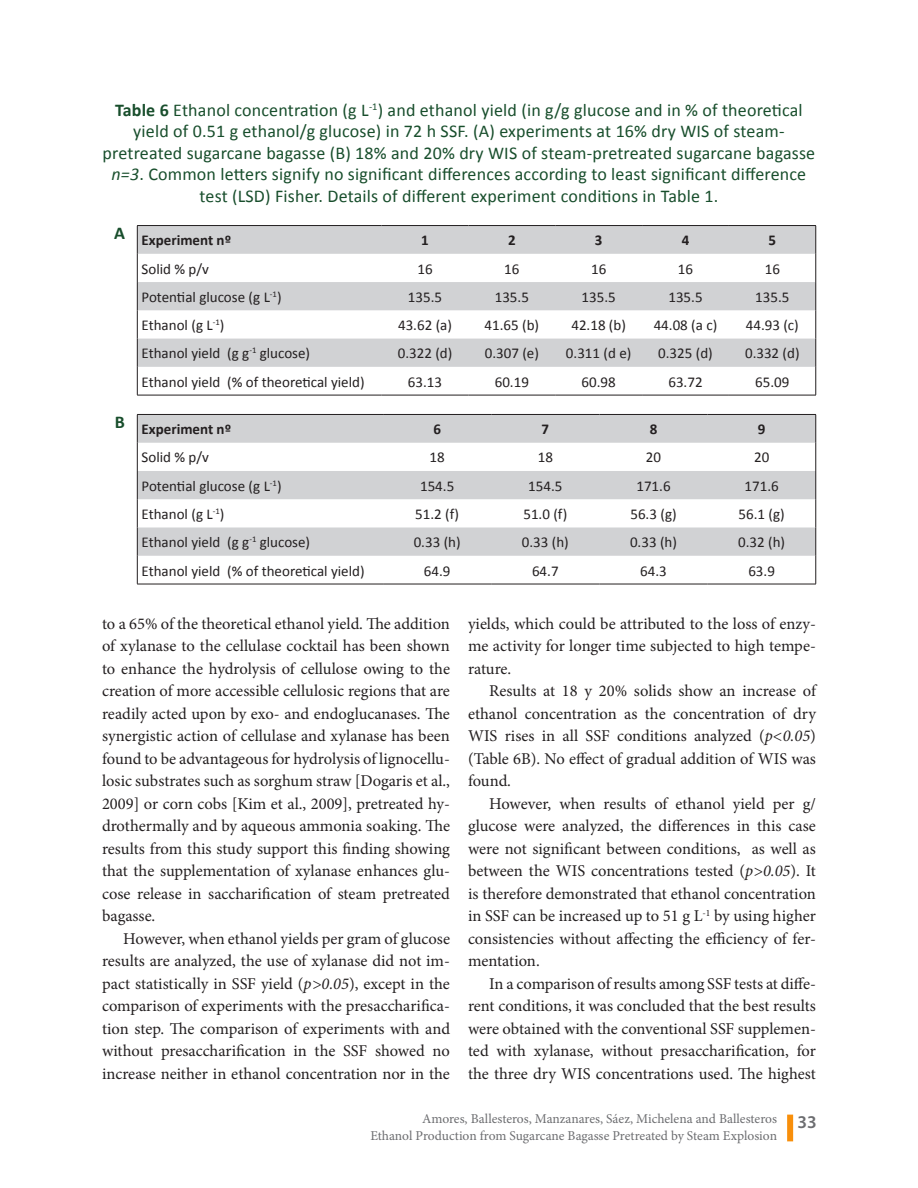
<style>
.page{position:relative;width:918px;height:1188px;background:#fff}
.page>*{position:absolute;margin:0;border:0;box-sizing:border-box;transform-origin:0 0}
.ejee-table-title{font:18px/21.6px "Calibri";letter-spacing:.01em;color:#184e2c;text-align:center}
.t1{font:600 18px "Myriad Pro";color:#6c6d70}
.ejee-table-title-2{font:700 18px "Calibri";color:#184e2c}
.ejee-body{font:16.5px/22.5px "Minion Pro";color:#231f20;text-align:justify}
.t2{font:15px "Calibri";color:#231f20}
.t3{font:700 15px "Calibri";color:#231f20}
.t4{font:13.5px/16.2px "Minion Pro";letter-spacing:-.005em;color:#6c6d70;text-align:right}
.s1{font-weight:700}
.s2{font-style:italic}
</style>
<div class="page">
<div style="left:787px;top:1115px;width:6px;height:26px;background:#f88f0b"></div>
<svg style="left:138px;top:226px;width:678px;height:141px;fill:#d1d2d4"></svg>
<hr style="left:137px;top:225px;width:245px;height:1px;background:#231f20">
<hr style="left:382px;top:225px;width:86px;height:1px;background:#231f20">
<hr style="left:468px;top:225px;width:87px;height:1px;background:#231f20">
<hr style="left:555px;top:225px;width:87px;height:1px;background:#231f20">
<hr style="left:642px;top:225px;width:87px;height:1px;background:#231f20">
<hr style="left:729px;top:225px;width:87px;height:1px;background:#231f20">
<svg style="left:137px;top:226px;width:1px;height:169px"></svg>
<svg style="left:816px;top:226px;width:1px;height:169px"></svg>
<hr style="left:137px;top:395px;width:245px;height:1px;background:#231f20">
<hr style="left:382px;top:395px;width:86px;height:1px;background:#231f20">
<hr style="left:468px;top:395px;width:87px;height:1px;background:#231f20">
<hr style="left:555px;top:395px;width:87px;height:1px;background:#231f20">
<hr style="left:642px;top:395px;width:87px;height:1px;background:#231f20">
<hr style="left:729px;top:395px;width:87px;height:1px;background:#231f20">
<svg style="left:138px;top:415px;width:678px;height:141px;fill:#d1d2d4"></svg>
<hr style="left:137px;top:414px;width:246px;height:1px;background:#231f20">
<hr style="left:383px;top:414px;width:108px;height:1px;background:#231f20">
<hr style="left:491px;top:414px;width:108px;height:1px;background:#231f20">
<hr style="left:599px;top:414px;width:109px;height:1px;background:#231f20">
<hr style="left:708px;top:414px;width:108px;height:1px;background:#231f20">
<svg style="left:137px;top:415px;width:1px;height:169px"></svg>
<svg style="left:816px;top:415px;width:1px;height:169px"></svg>
<hr style="left:137px;top:584px;width:246px;height:1px;background:#231f20">
<hr style="left:383px;top:584px;width:108px;height:1px;background:#231f20">
<hr style="left:491px;top:584px;width:108px;height:1px;background:#231f20">
<hr style="left:599px;top:584px;width:109px;height:1px;background:#231f20">
<hr style="left:708px;top:584px;width:108px;height:1px;background:#231f20">
<p class="ejee-table-title" style="left:103px;top:99px;width:714px"><span class="s1">Table 6</span> Ethanol concentration (g L<sup>-1</sup>) and ethanol yield (in g/g glucose and in % of theoretical yield of 0.51 g ethanol/g glucose) in 72 h SSF. (A) experiments at 16% dry WIS of steam&shy;pretreated sugarcane bagasse (B) 18% and 20% dry WIS of steam-pretreated sugarcane bagasse <span class="s2">n=3</span>. Common letters signify no significant differences according to least significant difference test (LSD) Fisher. Details of different experiment conditions in Table 1.</p>
<p class="ejee-table-title-2" style="left:114px;top:221px;width:12px">A</p>
<p class="ejee-table-title-2" style="left:115px;top:410px;width:12px">B</p>
<p class="t3" style="left:142px;top:231px;width:91px">Experiment nº</p>
<p class="t3" style="left:421px;top:231px;width:9px">1</p>
<p class="t3" style="left:508px;top:231px;width:9px">2</p>
<p class="t3" style="left:595px;top:231px;width:9px">3</p>
<p class="t3" style="left:682px;top:231px;width:9px">4</p>
<p class="t3" style="left:769px;top:231px;width:9px">5</p>
<p class="t2" style="left:142px;top:259px;width:69px">Solid % p/v</p>
<p class="t2" style="left:417px;top:259px;width:17px">16</p>
<p class="t2" style="left:504px;top:259px;width:17px">16</p>
<p class="t2" style="left:591px;top:259px;width:17px">16</p>
<p class="t2" style="left:678px;top:259px;width:17px">16</p>
<p class="t2" style="left:765px;top:259px;width:17px">16</p>
<p class="t2" style="left:142px;top:287px;width:142px">Potential glucose (g L<sup>-1</sup>)</p>
<p class="t2" style="left:408px;top:287px;width:36px">135.5</p>
<p class="t2" style="left:495px;top:287px;width:36px">135.5</p>
<p class="t2" style="left:582px;top:287px;width:36px">135.5</p>
<p class="t2" style="left:668px;top:287px;width:36px">135.5</p>
<p class="t2" style="left:755px;top:287px;width:36px">135.5</p>
<p class="t2" style="left:142px;top:316px;width:84px">Ethanol (g L<sup>-1</sup>)</p>
<p class="t2" style="left:398px;top:316px;width:55px">43.62 (a)</p>
<p class="t2" style="left:485px;top:316px;width:56px">41.65 (b)</p>
<p class="t2" style="left:571px;top:316px;width:56px">42.18 (b)</p>
<p class="t2" style="left:654px;top:316px;width:65px">44.08 (a c)</p>
<p class="t2" style="left:746px;top:316px;width:55px">44.93 (c)</p>
<p class="t2" style="left:142px;top:344px;width:170px">Ethanol yield (g g<sup>-1</sup> glucose)</p>
<p class="t2" style="left:398px;top:344px;width:56px">0.322 (d)</p>
<p class="t2" style="left:485px;top:344px;width:56px">0.307 (e)</p>
<p class="t2" style="left:566px;top:344px;width:67px">0.311 (d e)</p>
<p class="t2" style="left:658px;top:344px;width:56px">0.325 (d)</p>
<p class="t2" style="left:745px;top:344px;width:56px">0.332 (d)</p>
<p class="t2" style="left:142px;top:372px;width:225px">Ethanol yield (% of theoretical yield)</p>
<p class="t2" style="left:408px;top:372px;width:36px">63.13</p>
<p class="t2" style="left:495px;top:372px;width:36px">60.19</p>
<p class="t2" style="left:582px;top:372px;width:36px">60.98</p>
<p class="t2" style="left:668px;top:372px;width:36px">63.72</p>
<p class="t2" style="left:755px;top:372px;width:36px">65.09</p>
<p class="t3" style="left:142px;top:420px;width:91px">Experiment nº</p>
<p class="t3" style="left:433px;top:420px;width:9px">6</p>
<p class="t3" style="left:542px;top:420px;width:9px">7</p>
<p class="t3" style="left:650px;top:420px;width:9px">8</p>
<p class="t3" style="left:758px;top:420px;width:9px">9</p>
<p class="t2" style="left:142px;top:448px;width:69px">Solid % p/v</p>
<p class="t2" style="left:430px;top:448px;width:17px">18</p>
<p class="t2" style="left:538px;top:448px;width:17px">18</p>
<p class="t2" style="left:646px;top:448px;width:17px">20</p>
<p class="t2" style="left:754px;top:448px;width:17px">20</p>
<p class="t2" style="left:142px;top:476px;width:142px">Potential glucose (g L<sup>-1</sup>)</p>
<p class="t2" style="left:420px;top:476px;width:36px">154.5</p>
<p class="t2" style="left:528px;top:476px;width:36px">154.5</p>
<p class="t2" style="left:636px;top:476px;width:36px">171.6</p>
<p class="t2" style="left:745px;top:476px;width:36px">171.6</p>
<p class="t2" style="left:142px;top:505px;width:84px">Ethanol (g L<sup>-1</sup>)</p>
<p class="t2" style="left:415px;top:505px;width:45px">51.2 (f)</p>
<p class="t2" style="left:523px;top:505px;width:45px">51.0 (f)</p>
<p class="t2" style="left:630px;top:505px;width:48px">56.3 (g)</p>
<p class="t2" style="left:739px;top:505px;width:48px">56.1 (g)</p>
<p class="t2" style="left:142px;top:533px;width:170px">Ethanol yield (g g<sup>-1</sup> glucose)</p>
<p class="t2" style="left:414px;top:533px;width:48px">0.33 (h)</p>
<p class="t2" style="left:522px;top:533px;width:48px">0.33 (h)</p>
<p class="t2" style="left:630px;top:533px;width:48px">0.33 (h)</p>
<p class="t2" style="left:738px;top:533px;width:48px">0.32 (h)</p>
<p class="t2" style="left:142px;top:561px;width:225px">Ethanol yield (% of theoretical yield)</p>
<p class="t2" style="left:424px;top:561px;width:28px">64.9</p>
<p class="t2" style="left:532px;top:561px;width:28px">64.7</p>
<p class="t2" style="left:640px;top:561px;width:28px">64.3</p>
<p class="t2" style="left:748px;top:561px;width:28px">63.9</p>
<p class="ejee-body" style="left:102px;top:612px;width:350px">to a 65% of the theoretical ethanol yield. The addition of xylanase to the cellulase cocktail has been shown to enhance the hydrolysis of cellulose owing to the creation of more accessible cellulosic regions that are readily acted upon by exo- and endoglucanases. The synergistic action of cellulase and xylanase has been found to be advantageous for hydrolysis of lignocellu&shy;losic substrates such as sorghum straw [Dogaris et al., 2009] or corn cobs [Kim et al., 2009], pretreated hy&shy;drothermally and by aqueous ammonia soaking. The results from this study support this finding showing that the supplementation of xylanase enhances glu&shy;cose release in saccharification of steam pretreated bagasse.</p>
<p class="ejee-body" style="left:102px;top:927px;width:350px;text-indent:21px">However, when ethanol yields per gram of glucose results are analyzed, the use of xylanase did not im&shy;pact statistically in SSF yield (<span class="s2">p&gt;0.05</span>), except in the comparison of experiments with the presaccharifica&shy;tion step. The comparison of experiments with and without presaccharification in the SSF showed no increase neither in ethanol concentration nor in the</p>
<p class="ejee-body" style="left:468px;top:612px;width:349px">yields, which could be attributed to the loss of enzy&shy;me activity for longer time subjected to high tempe&shy;rature.</p>
<p class="ejee-body" style="left:468px;top:680px;width:350px;text-indent:21px">Results at 18 y 20% solids show an increase of ethanol concentration as the concentration of dry WIS rises in all SSF conditions analyzed (<span class="s2">p&lt;0.05</span>) (Table 6B). No effect of gradual addition of WIS was found.</p>
<p class="ejee-body" style="left:468px;top:792px;width:349px;text-indent:21px">However, when results of ethanol yield per g/ glucose were analyzed, the differences in this case were not significant between conditions, as well as between the WIS concentrations tested (<span class="s2">p&gt;0.05</span>). It is therefore demonstrated that ethanol concentration in SSF can be increased up to 51 g L<sup>-1</sup> by using higher consistencies without affecting the efficiency of fer&shy;mentation.</p>
<p class="ejee-body" style="left:468px;top:972px;width:349px;text-indent:21px">In a comparison of results among SSF tests at diffe&shy;rent conditions, it was concluded that the best results were obtained with the conventional SSF supplemen&shy;ted with xylanase, without presaccharification, for the three dry WIS concentrations used. The highest</p>
<p class="t4" style="left:370px;top:1111px;width:408px">Amores, Ballesteros, Manzanares, Sáez, Michelena and Ballesteros<br>Ethanol Production from Sugarcane Bagasse Pretreated by Steam Explosion</p>
<p class="t1" style="left:798px;top:1111px;width:21px">33</p>
</div>
